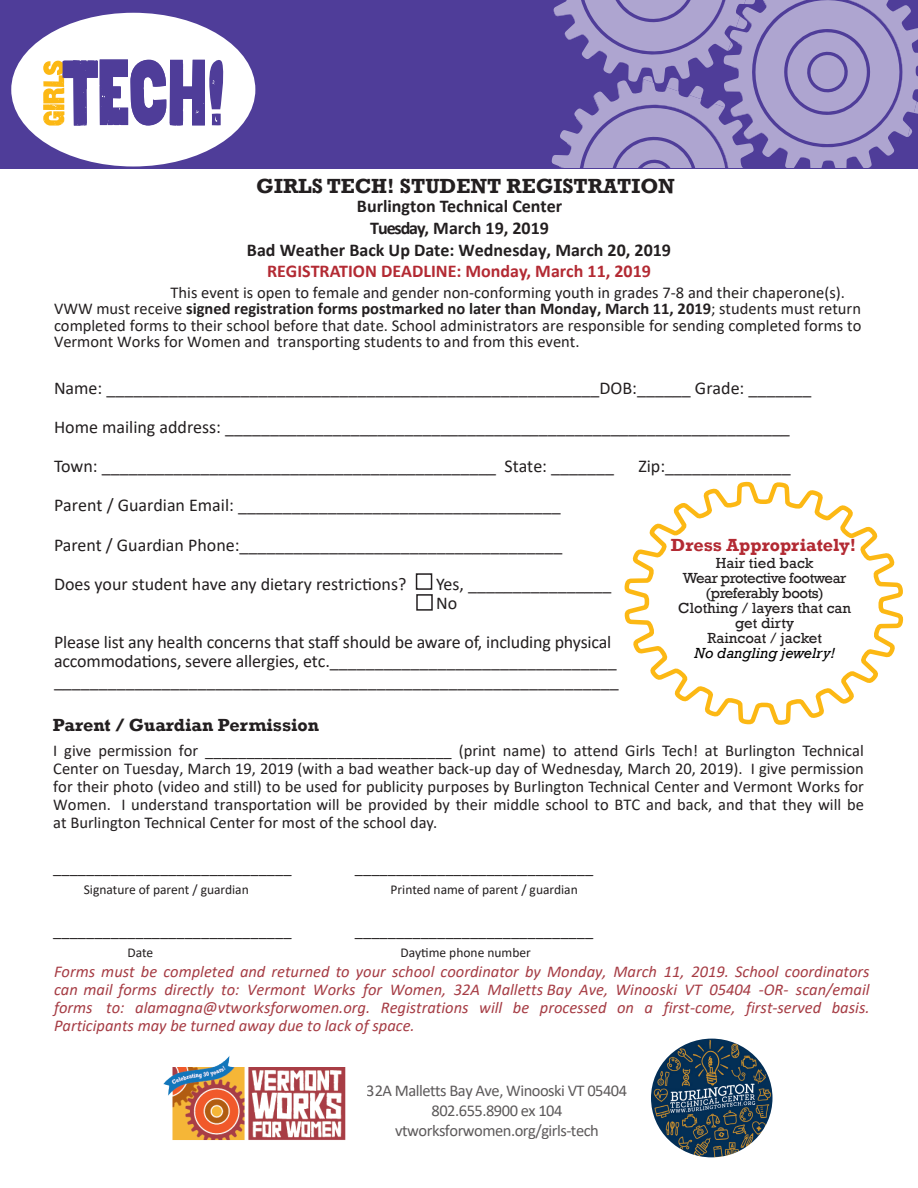
<style>
.page{position:relative;width:918px;height:1188px;background:#fff}
.page>*{position:absolute;margin:0;border:0;box-sizing:border-box;transform-origin:0 0}
.t1{font:700 21px "Rockwell";color:#231f20}
.t2{font:18px/39px "Calibri";letter-spacing:-.01em;color:#231f20}
.t3{font:700 18px/21.6px "Calibri";color:#231f20;text-align:center}
.t4{font:700 18px "Rockwell";color:#231f20}
.t5{font:700 18px "Rockwell";color:#b32a33}
.t6{font:16.5px/18px "Calibri";color:#231f20}
.t7{font:italic 16.5px/18px "Calibri";color:#a63c44;text-align:justify}
.t8{font:16.5px/19.8px "Calibri";letter-spacing:-.03em;color:#231f20;text-align:center}
.t9{font:15px/15px "Rockwell";color:#231f20;text-align:center}
.t10{font:15px "Rockwell";letter-spacing:-.03em;color:#231f20}
.t11{font:italic 15px "Rockwell";color:#000}
.t12{font:13.5px "Calibri";color:#231f20}
.s1{color:#b32a33}
.s2{font-weight:700}
</style>
<div class="page">
<div style="left:0;top:0;width:918px;height:168px;background:#4f3d99"></div>
<div style="left:11px;top:13px;width:244px;height:153px;background:#fff;border-radius:50%"></div>
<svg style="left:624px;top:481px;width:280px;height:244px"></svg>
<svg style="left:551px;top:0;width:367px;height:167px"></svg>
<div style="left:416px;top:573px;width:16px;height:17px;border:2px solid #231f20"></div>
<div style="left:416px;top:594px;width:17px;height:17px;border:2px solid #231f20"></div>
<svg style="left:43px;top:59px;width:181px;height:67px"></svg>
<img style="left:651px;top:1039px;width:121px;height:118px">
<img style="left:163px;top:1056px;width:183px;height:84px">
<p class="t1" style="left:256px;top:173px;width:420px">GIRLS TECH! STUDENT REGISTRATION</p>
<p class="t3" style="left:357px;top:195px;width:207px">Burlington Technical Center<br>Tuesday, March 19, 2019</p>
<p class="t3" style="left:247px;top:239px;width:426px">Bad Weather Back Up Date: Wednesday, March 20, 2019<br><span class="s1">REGISTRATION DEADLINE: Monday, March 11, 2019</span></p>
<p class="t6" style="left:54px;top:284px;width:809px;line-height:16.5px;text-indent:117px">This event is open to female and gender non-conforming youth in grades 7-8 and their chaperone(s).<br>VWW must receive <span class="s2">signed registration forms postmarked no later than Monday, March 11, 2019</span>; students must return completed forms to their school before that date. School administrators are responsible for sending completed forms to Vermont Works for Women and transporting students to and from this event.</p>
<p class="t2" style="left:54px;top:368px;width:759px">Name: _______________________________________________________DOB:______ Grade: _______<br>Home mailing address: _______________________________________________________________<br>Town: ____________________________________________ State: _______</p>
<p class="t2" style="left:638px;top:446px;width:154px">Zip:______________</p>
<p class="t2" style="left:54px;top:485px;width:508px">Parent / Guardian Email: ____________________________________</p>
<p class="t2" style="left:54px;top:525px;width:510px">Parent / Guardian Phone:____________________________________</p>
<p class="t2" style="left:54px;top:564px;width:354px">Does your student have any dietary restrictions?</p>
<p class="t2" style="left:436px;top:564px;width:177px">Yes, ________________</p>
<p class="t2" style="left:436px;top:583px;width:23px">No</p>
<p class="t2" style="left:54px;top:622px;width:559px">Please list any health concerns that staff should be aware of, including physical</p>
<p class="t2" style="left:54px;top:642px;width:564px">accommodations, severe allergies, etc.________________________________</p>
<p class="t2" style="left:54px;top:661px;width:566px">_______________________________________________________________</p>
<p class="t4" style="left:53px;top:714px;width:268px">Parent / Guardian Permission</p>
<p class="t5" style="left:671px;top:534px;width:187px">Dress Appropriately!</p>
<p class="t9" style="left:716px;top:556px;width:99px">Hair tied back</p>
<p class="t10" style="left:683px;top:569px;width:165px">Wear protective footwear</p>
<p class="t10" style="left:706px;top:584px;width:120px">(preferably boots)</p>
<p class="t9" style="left:678px;top:601px;width:174px">Clothing / layers that can get dirty</p>
<p class="t9" style="left:708px;top:631px;width:116px">Raincoat / jacket</p>
<p class="t11" style="left:695px;top:644px;width:142px">No dangling jewelry!</p>
<p class="t6" style="left:53px;top:741px;width:812px;text-align:justify">I give permission for ______________________________ (print name) to attend Girls Tech! at Burlington Technical Center on Tuesday, March 19, 2019 (with a bad weather back-up day of Wednesday, March 20, 2019). I give permission for their photo (video and still) to be used for publicity purposes by Burlington Technical Center and Vermont Works for Women. I understand transportation will be provided by their middle school to BTC and back, and that they will be at Burlington Technical Center for most of the school day.</p>
<p class="t6" style="left:53px;top:858px;width:240px">_____________________________</p>
<p class="t6" style="left:355px;top:858px;width:240px">_____________________________</p>
<p class="t12" style="left:84px;top:880px;width:167px">Signature of parent / guardian</p>
<p class="t12" style="left:391px;top:880px;width:189px">Printed name of parent / guardian</p>
<p class="t6" style="left:53px;top:921px;width:240px">_____________________________</p>
<p class="t6" style="left:355px;top:921px;width:240px">_____________________________</p>
<p class="t12" style="left:128px;top:943px;width:27px">Date</p>
<p class="t12" style="left:400px;top:943px;width:132px">Daytime phone number</p>
<p class="t7" style="left:54px;top:962px;width:817px">Forms must be completed and returned to your school coordinator by Monday, March 11, 2019. School coordinators can mail forms directly to: Vermont Works for Women, 32A Malletts Bay Ave, Winooski VT 05404 -OR- scan/email forms to: alamagna@vtworksforwomen.org. Registrations will be processed on a first-come, first-served basis.<br>Participants may be turned away due to lack of space.</p>
<p class="t8" style="left:367px;top:1080px;width:262px">32A Malletts Bay Ave, Winooski VT 05404<br>802.655.8900 ex 104 vtworksforwomen.org/girls-tech</p>
</div>
